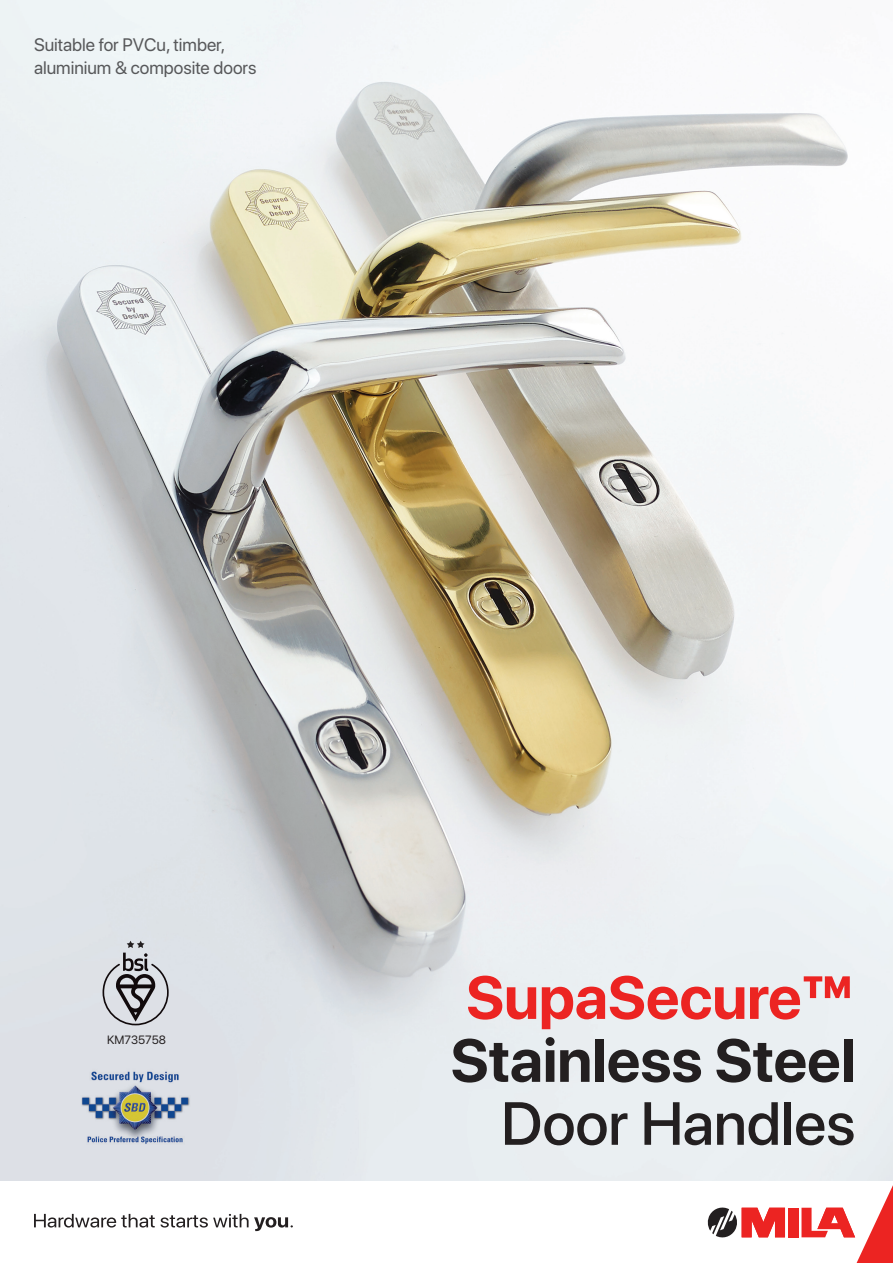
<style>
.page{position:relative;width:893px;height:1263px;background:#fff}
.page>*{position:absolute;margin:0;border:0;box-sizing:border-box;transform-origin:0 0}
.t1{font:700 60.45px "SF Pro Display";color:#231f20}
.t2{font:700 60.45px "SF Pro Display";color:#ec2422}
.t3{font:500 60.45px "SF Pro Display";color:#231f20}
.t4{font:18px/22.5px "SF Pro Display";color:#57585a}
.t5{font:12px "SF Pro Display";color:#231f20}
</style>
<div class="page">
<img style="left:0;top:0;width:893px;height:1181px">
<img style="left:70px;top:1066px;width:132px;height:87px">
<svg style="left:103px;top:941px;width:66px;height:84px;background:#b0b1b6"></svg>
<svg style="left:34px;top:1214px;width:259px;height:17px"></svg>
<div style="left:788px;top:1208px;width:10px;height:29px;background:#ec2422"></div>
<svg style="left:707px;top:1207px;width:78px;height:31px"></svg>
<svg style="left:801px;top:1185px;width:92px;height:78px"></svg>
<p class="t4" style="left:34px;top:33px;width:224px">Suitable for PVCu, timber, aluminium &amp; composite doors</p>
<p class="t5" style="left:107px;top:1030px;width:60px">KM735758</p>
<h1 class="t2" style="left:466px;top:955px;width:391px">SupaSecure™</h1>
<h1 class="t1" style="left:451px;top:1017px;width:406px">Stainless Steel</h1>
<h1 class="t3" style="left:501px;top:1080px;width:356px">Door Handles</h1>
</div>
